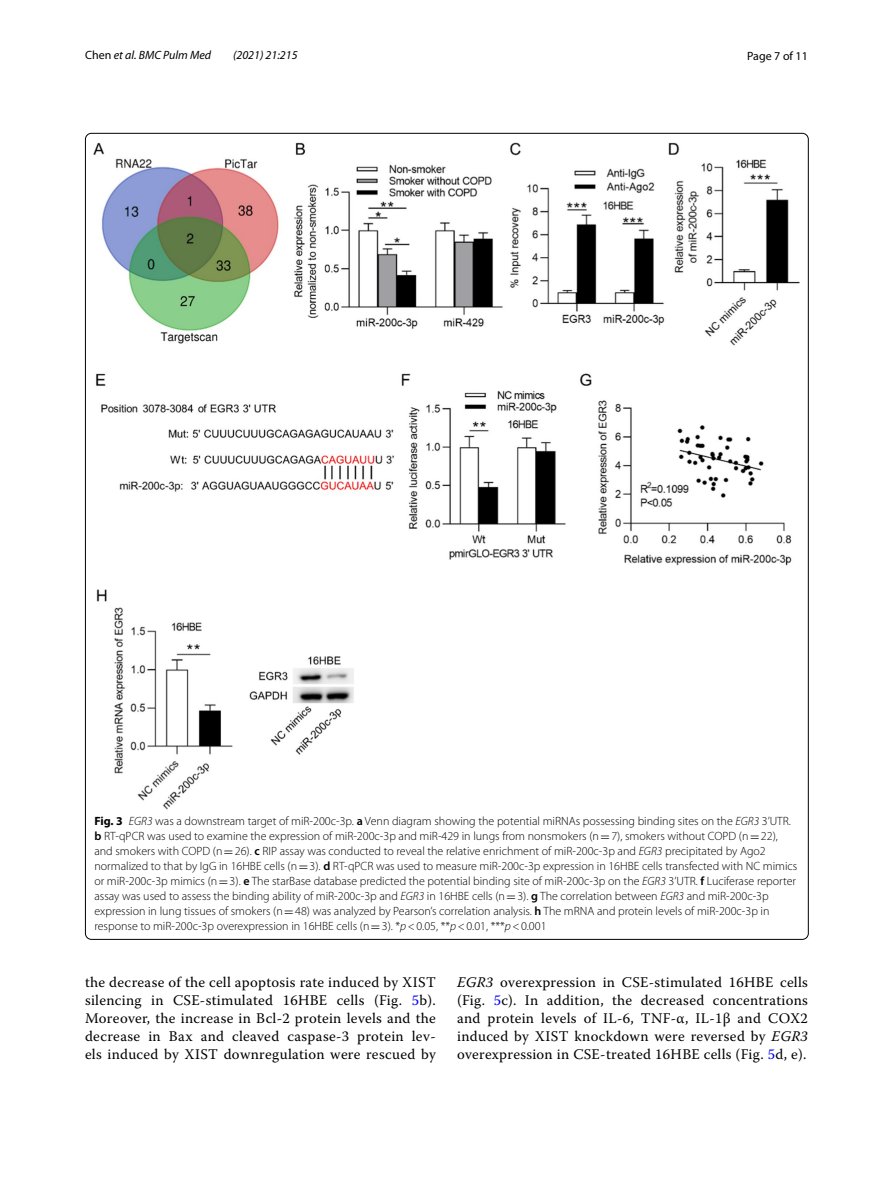
<style>
.page{position:relative;width:893px;height:1187px;background:#fff}
.page>*{position:absolute;margin:0;border:0;box-sizing:border-box;transform-origin:0 0}
.t1{font:14.7px/18px "Warnock Pro";letter-spacing:.02em;color:#000;text-align:justify}
.t2{font:300 12px/15px "Myriad Pro";color:#000}
.t3{font:italic 12px "Myriad Pro";color:#000}
.t4{font:12px "Myriad Pro";color:#000}
.s1{font-style:normal}
.s2{font-weight:700}
.s3{font-style:italic}
.s4{font-weight:600}
.s5{font-family:"MTSY";font-weight:400}
.s6{color:#00f}
</style>
<div class="page">
<img style="left:94px;top:142px;width:706px;height:667px">
<p class="t3" style="left:85px;top:48px;width:128px"><span class="s1">Chen</span> et al. BMC Pulm Med</p>
<p class="t3" style="left:233px;top:48px;width:66px">(2021) 21:215</p>
<p class="t4" style="left:747px;top:48px;width:62px">Page 7 of 11</p>
<p class="t2" style="left:94px;top:813px;width:704px"><span class="s2">Fig. 3</span> <span class="s3">EGR3</span> was a downstream target of miR-200c-3p. <span class="s4">a</span> Venn diagram showing the potential miRNAs possessing binding sites on the <span class="s3">EGR3</span> 3’UTR. <span class="s4">b</span> RT-qPCR was used to examine the expression of miR-200c-3p and miR-429 in lungs from nonsmokers (n<span class="s5">=</span>7), smokers without COPD (n<span class="s5">=</span>22), and smokers with COPD (n<span class="s5">=</span>26). <span class="s4">c</span> RIP assay was conducted to reveal the relative enrichment of miR-200c-3p and <span class="s3">EGR3</span> precipitated by Ago2 normalized to that by IgG in 16HBE cells (n<span class="s5">=</span>3). <span class="s4">d</span> RT-qPCR was used to measure miR-200c-3p expression in 16HBE cells transfected with NC mimics or miR-200c-3p mimics (n<span class="s5">=</span>3). <span class="s4">e</span> The starBase database predicted the potential binding site of miR-200c-3p on the <span class="s3">EGR3</span> 3’UTR. <span class="s4">f</span> Luciferase reporter assay was used to assess the binding ability of miR-200c-3p and <span class="s3">EGR3</span> in 16HBE cells (n<span class="s5">=</span>3). <span class="s4">g</span> The correlation between <span class="s3">EGR3</span> and miR-200c-3p expression in lung tissues of smokers (n<span class="s5">=</span>48) was analyzed by Pearson’s correlation analysis. <span class="s4">h</span> The mRNA and protein levels of miR-200c-3p in response to miR-200c-3p overexpression in 16HBE cells (n<span class="s5">=</span>3). *<span class="s3">p</span>&lt;0.05, **<span class="s3">p</span>&lt;0.01, ***<span class="s3">p</span>&lt;0.001</p>
<p class="t1" style="left:85px;top:972px;width:352px">the decrease of the cell apoptosis rate induced by XIST silencing in CSE-stimulated 16HBE cells (Fig. <span class="s6">5</span>b).<br>Moreover, the increase in Bcl-2 protein levels and the decrease in Bax and cleaved caspase-3 protein lev&shy;els induced by XIST downregulation were rescued by</p>
<p class="t1" style="left:457px;top:972px;width:352px"><span class="s3">EGR3</span> overexpression in CSE-stimulated 16HBE cells (Fig. <span class="s6">5</span>c). In addition, the decreased concentrations and protein levels of IL-6, TNF-α, IL-1β and COX2 induced by XIST knockdown were reversed by <span class="s3">EGR3 </span>overexpression in CSE-treated 16HBE cells (Fig. <span class="s6">5</span>d, e).</p>
</div>
